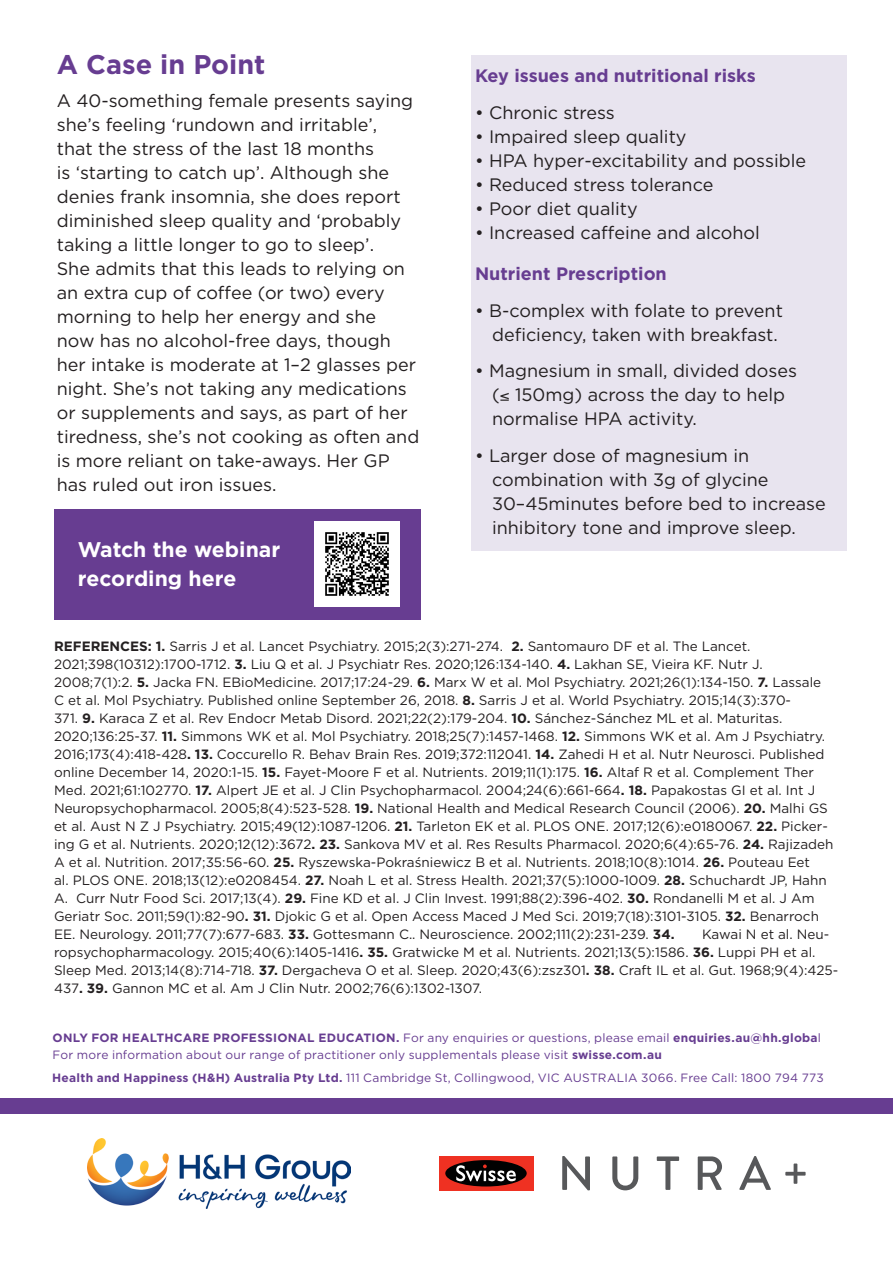
<style>
.page{position:relative;width:893px;height:1263px;background:#fff}
.page>*{position:absolute;margin:0;border:0;box-sizing:border-box;transform-origin:0 0}
.t1{font:700 27px "Gotham";color:#673d91}
.t2{font:700 21.15px/28.2px "Gotham";color:#fff}
.t3{font:18px/24px "Gotham";color:#231f20}
.t4{font:700 18px "Gotham";color:#673d91}
.t5{font:13.5px/18px "Gotham";color:#231f20}
.t6{font:12px/16.5px "Gotham";letter-spacing:.015em;color:#673d91}
.s1{font-weight:700}
</style>
<div class="page">
<div style="left:54px;top:509px;width:367px;height:110px;background:#673d91"></div>
<div style="left:0;top:1098px;width:893px;height:15px;background:#673d91"></div>
<div style="left:439px;top:1156px;width:94px;height:35px;background:#ef3122"></div>
<div style="left:445px;top:1160px;width:82px;height:26px;background:#010101;border-radius:50%"></div>
<svg style="left:456px;top:1164px;width:60px;height:17px"></svg>
<svg style="left:562px;top:1156px;width:28px;height:34px"></svg>
<svg style="left:612px;top:1156px;width:26px;height:34px"></svg>
<svg style="left:657px;top:1156px;width:22px;height:34px"></svg>
<svg style="left:698px;top:1156px;width:24px;height:34px"></svg>
<svg style="left:739px;top:1156px;width:32px;height:34px"></svg>
<svg style="left:785px;top:1163px;width:21px;height:21px"></svg>
<img style="left:88px;top:1138px;width:263px;height:70px">
<div style="left:471px;top:55px;width:375px;height:43px;background:#e8e4ef"></div>
<div style="left:471px;top:92px;width:375px;height:43px;background:#e8e4ef"></div>
<div style="left:471px;top:116px;width:375px;height:43px;background:#e8e4ef"></div>
<div style="left:471px;top:140px;width:375px;height:43px;background:#e8e4ef"></div>
<div style="left:471px;top:164px;width:375px;height:43px;background:#e8e4ef"></div>
<div style="left:471px;top:188px;width:375px;height:43px;background:#e8e4ef"></div>
<div style="left:471px;top:212px;width:375px;height:43px;background:#e8e4ef"></div>
<div style="left:471px;top:253px;width:375px;height:43px;background:#e8e4ef"></div>
<div style="left:471px;top:290px;width:375px;height:67px;background:#e8e4ef"></div>
<div style="left:471px;top:350px;width:375px;height:92px;background:#e8e4ef"></div>
<div style="left:471px;top:435px;width:375px;height:116px;background:#e8e4ef"></div>
<img style="left:315px;top:522px;width:85px;height:85px">
<p class="t1" style="left:57px;top:47px;width:210px">A Case in Point</p>
<p class="t3" style="left:57px;top:88px;width:364px">A 40-something female presents saying she’s feeling ‘rundown and irritable’,<br>that the stress of the last 18 months<br>is ‘starting to catch up’. Although she denies frank insomnia, she does report diminished sleep quality and ‘probably taking a little longer to go to sleep’.<br>She admits that this leads to relying on an extra cup of coffee (or two) every morning to help her energy and she<br>now has no alcohol-free days, though her intake is moderate at 1–2 glasses per night. She’s not taking any medications or supplements and says, as part of her tiredness, she’s not cooking as often and is more reliant on take-aways. Her GP has ruled out iron issues.</p>
<p class="t2" style="left:78px;top:536px;width:204px">Watch the webinar recording here</p>
<p class="t4" style="left:475px;top:64px;width:282px">Key issues and nutritional risks</p>
<p class="t3" style="left:475px;top:100px;width:141px">• Chronic stress</p>
<p class="t3" style="left:475px;top:124px;width:213px">• Impaired sleep quality</p>
<p class="t3" style="left:475px;top:148px;width:333px">• HPA hyper-excitability and possible</p>
<p class="t3" style="left:475px;top:172px;width:240px">• Reduced stress tolerance</p>
<p class="t3" style="left:475px;top:196px;width:164px">• Poor diet quality</p>
<p class="t3" style="left:475px;top:220px;width:286px">• Increased caffeine and alcohol</p>
<p class="t4" style="left:475px;top:262px;width:193px">Nutrient Prescription</p>
<p class="t3" style="left:475px;top:298px;width:309px;text-align:right">• B-complex with folate to prevent deficiency, taken with breakfast.</p>
<p class="t3" style="left:492px;top:359px;width:307px;text-indent:-17px">• Magnesium in small, divided doses (≤ 150mg) across the day to help normalise HPA activity.</p>
<p class="t3" style="left:492px;top:443px;width:335px;text-indent:-17px">• Larger dose of magnesium in combination with 3g of glycine<br>30–45minutes before bed to increase inhibitory tone and improve sleep.</p>
<p class="t5" style="left:54px;top:637px;width:781px"><span class="s1">REFERENCES: 1.</span> Sarris J et al. Lancet Psychiatry. 2015;2(3):271-274. <span class="s1">2.</span> Santomauro DF et al. The Lancet.<br>2021;398(10312):1700-1712. <span class="s1">3.</span> Liu Q et al. J Psychiatr Res. 2020;126:134-140. <span class="s1">4.</span> Lakhan SE, Vieira KF. Nutr J.<br>2008;7(1):2. <span class="s1">5.</span> Jacka FN. EBioMedicine. 2017;17:24-29. <span class="s1">6.</span> Marx W et al. Mol Psychiatry. 2021;26(1):134-150. <span class="s1">7.</span> Lassale C et al. Mol Psychiatry. Published online September 26, 2018. <span class="s1">8.</span> Sarris J et al. World Psychiatry. 2015;14(3):370-<br>371. <span class="s1">9.</span> Karaca Z et al. Rev Endocr Metab Disord. 2021;22(2):179-204. <span class="s1">10.</span> Sánchez-Sánchez ML et al. Maturitas.<br>2020;136:25-37. <span class="s1">11.</span> Simmons WK et al. Mol Psychiatry. 2018;25(7):1457-1468. <span class="s1">12.</span> Simmons WK et al. Am J Psychiatry.<br>2016;173(4):418-428<span class="s1">. 13.</span> Coccurello R. Behav Brain Res. 2019;372:112041. <span class="s1">14.</span> Zahedi H et al. Nutr Neurosci. Published online December 14, 2020:1-15. <span class="s1">15.</span> Fayet-Moore F et al. Nutrients. 2019;11(1):175. <span class="s1">16.</span> Altaf R et al. Complement Ther Med. 2021;61:102770. <span class="s1">17.</span> Alpert JE et al. J Clin Psychopharmacol. 2004;24(6):661-664<span class="s1">. 18.</span> Papakostas GI et al. Int J Neuropsychopharmacol. 2005;8(4):523-528. <span class="s1">19.</span> National Health and Medical Research Council (2006). <span class="s1">20.</span> Malhi GS et al. Aust N Z J Psychiatry. 2015;49(12):1087-1206. <span class="s1">21.</span> Tarleton EK et al. PLOS ONE. 2017;12(6):e0180067. <span class="s1">22.</span> Picker&shy;ing G et al. Nutrients. 2020;12(12):3672<span class="s1">. 23.</span> Sankova MV et al. Res Results Pharmacol. 2020;6(4):65-76. <span class="s1">24.</span> Rajizadeh A et al. Nutrition. 2017;35:56-60. <span class="s1">25.</span> Ryszewska-Pokraśniewicz B et al. Nutrients. 2018;10(8):1014. <span class="s1">26.</span> Pouteau Eet<br>al. PLOS ONE. 2018;13(12):e0208454. <span class="s1">27.</span> Noah L et al. Stress Health. 2021;37(5):1000-1009. <span class="s1">28.</span> Schuchardt JP, Hahn A. Curr Nutr Food Sci. 2017;13(4). <span class="s1">29.</span> Fine KD et al. J Clin Invest. 1991;88(2):396-402. <span class="s1">30.</span> Rondanelli M et al. J Am Geriatr Soc. 2011;59(1):82-90<span class="s1">. 31.</span> Djokic G et al. Open Access Maced J Med Sci. 2019;7(18):3101-3105. <span class="s1">32.</span> Benarroch EE. Neurology. 2011;77(7):677-683. <span class="s1">33.</span> Gottesmann C.. Neuroscience. 2002;111(2):231-239. <span class="s1">34.</span></p>
<p class="t5" style="left:54px;top:925px;width:786px;text-indent:648px">Kawai N et al. Neu&shy;ropsychopharmacology. 2015;40(6):1405-1416<span class="s1">. 35.</span> Gratwicke M et al. Nutrients. 2021;13(5):1586. <span class="s1">36.</span> Luppi PH et al.<br>Sleep Med. 2013;14(8):714-718. <span class="s1">37.</span> Dergacheva O et al. Sleep. 2020;43(6):zsz301<span class="s1">. 38.</span> Craft IL et al. Gut. 1968;9(4):425- 437<span class="s1">. 39.</span> Gannon MC et al. Am J Clin Nutr. 2002;76(6):1302-1307.</p>
<p class="t6" style="left:53px;top:1030px;width:770px"><span class="s1">ONLY FOR HEALTHCARE PROFESSIONAL EDUCATION.</span> For any enquiries or questions, please email <span class="s1">enquiries.au@hh.globa</span>l<br>For more information about our range of practitioner only supplementals please visit <span class="s1">swisse.com.au</span></p>
<p class="t6" style="left:52px;top:1069px;width:773px"><span class="s1">Health and Happiness (H&amp;H) Australia Pty Ltd.</span> 111 Cambridge St, Collingwood, VIC AUSTRALIA 3066. Free Call: 1800 794 773</p>
</div>
